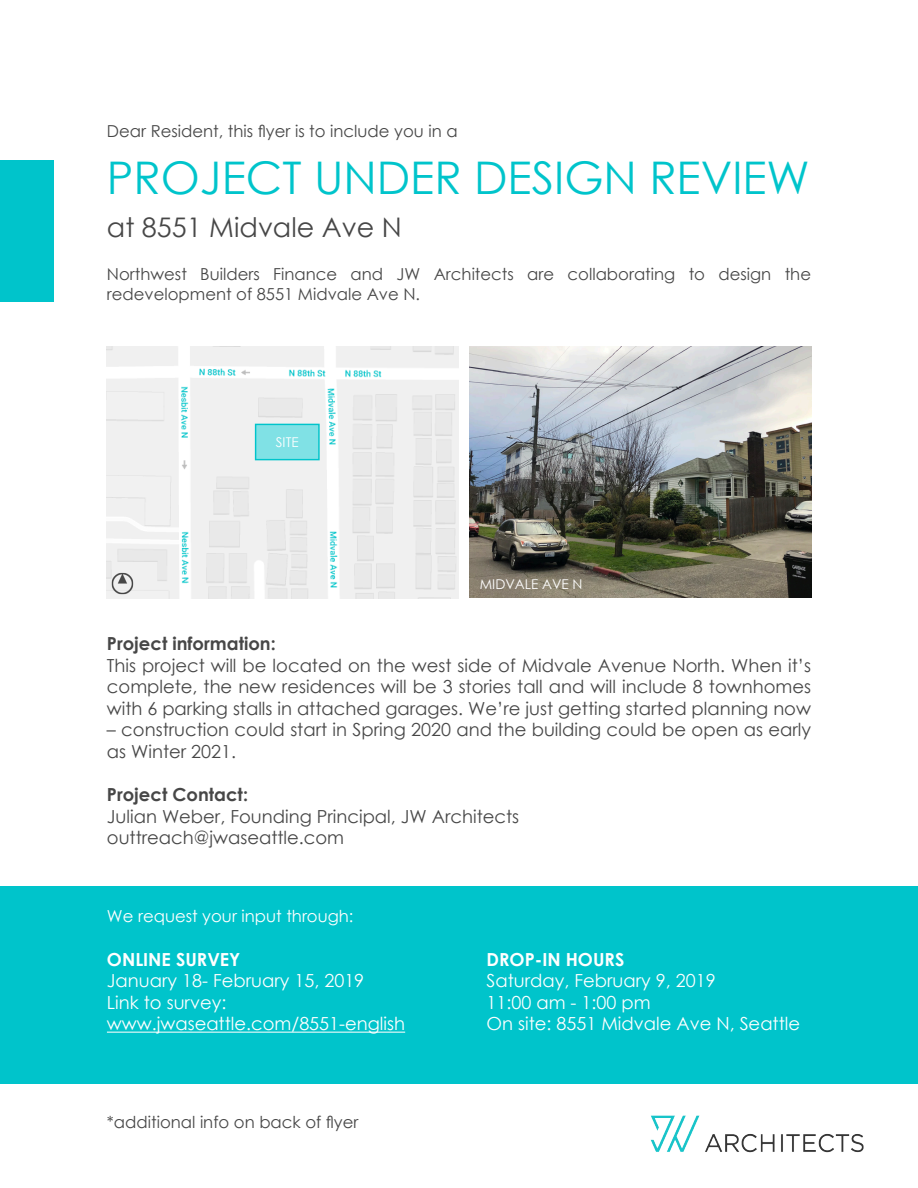
<style>
.page{position:relative;width:918px;height:1188px;background:#fff}
.page>*{position:absolute;margin:0;border:0;box-sizing:border-box;transform-origin:0 0}
.t1{font:45px "Century Gothic";color:#00c4cb}
.t2{font:27px "Century Gothic";color:#474747}
.t3{font:18px/21.6px "Century Gothic";color:#474747;text-align:justify}
.t4{font:18px "Century Gothic";color:#fff}
.t5{font:700 18px "Century Gothic";color:#474747}
.t6{font:700 18px "Century Gothic";color:#fff}
.t7{font:16.5px/19.8px "Century Gothic";color:#474747}
.t8{font:16.5px "Century Gothic";color:#fff}
.t9{font:13.5px "Century Gothic";color:#fff}
</style>
<div class="page">
<div style="left:0;top:887px;width:918px;height:197px;background:#00c4cb"></div>
<div style="left:0;top:160px;width:54px;height:142px;background:#00c4cb"></div>
<img style="left:650px;top:1116px;width:214px;height:36px">
<hr style="left:107px;top:1032px;width:298px;height:1px;background:#fff">
<img style="left:469px;top:347px;width:342px;height:250px">
<img style="left:107px;top:347px;width:352px;height:251px">
<div style="left:255px;top:424px;width:65px;height:36px;background:#80e1e5;border:1px solid #00c4cb"></div>
<img style="left:111px;top:572px;width:23px;height:23px">
<p class="t7" style="left:107px;top:121px;width:352px">Dear Resident, this flyer is to include you in a</p>
<p class="t1" style="left:107px;top:146px;width:704px">PROJECT UNDER DESIGN REVIEW</p>
<p class="t2" style="left:107px;top:208px;width:296px">at 8551 Midvale Ave N</p>
<p class="t7" style="left:107px;top:264px;width:706px">Northwest Builders Finance and JW Architects are collaborating to design the redevelopment of 8551 Midvale Ave N.</p>
<p class="t9" style="left:276px;top:433px;width:24px">SITE</p>
<p class="t9" style="left:480px;top:574px;width:104px">MIDVALE AVE N</p>
<p class="t5" style="left:107px;top:630px;width:170px">Project information:</p>
<p class="t3" style="left:107px;top:654px;width:706px">This project will be located on the west side of Midvale Avenue North. When it’s complete, the new residences will be 3 stories tall and will include 8 townhomes with 6 parking stalls in attached garages. We’re just getting started planning now</p>
<p class="t3" style="left:107px;top:719px;width:706px">– construction could start in Spring 2020 and the building could be open as early as Winter 2021.</p>
<p class="t5" style="left:107px;top:781px;width:143px">Project Contact:</p>
<p class="t3" style="left:107px;top:805px;width:414px">Julian Weber, Founding Principal, JW Architects</p>
<p class="t3" style="left:107px;top:827px;width:239px">outtreach@jwaseattle.com</p>
<p class="t8" style="left:107px;top:904px;width:248px">We request your input through:</p>
<p class="t6" style="left:107px;top:945px;width:135px">ONLINE SURVEY</p>
<p class="t4" style="left:107px;top:968px;width:259px">January 18- February 15, 2019</p>
<p class="t4" style="left:107px;top:990px;width:121px">Link to survey:</p>
<p class="t4" style="left:107px;top:1011px;width:300px">www.jwaseattle.com/8551-english</p>
<p class="t7" style="left:107px;top:1112px;width:253px">*additional info on back of flyer</p>
<p class="t6" style="left:487px;top:945px;width:139px">DROP-IN HOURS</p>
<p class="t4" style="left:487px;top:968px;width:231px">Saturday, February 9, 2019</p>
<p class="t4" style="left:487px;top:990px;width:166px">11:00 am - 1:00 pm</p>
<p class="t4" style="left:487px;top:1011px;width:315px">On site: 8551 Midvale Ave N, Seattle</p>
</div>
